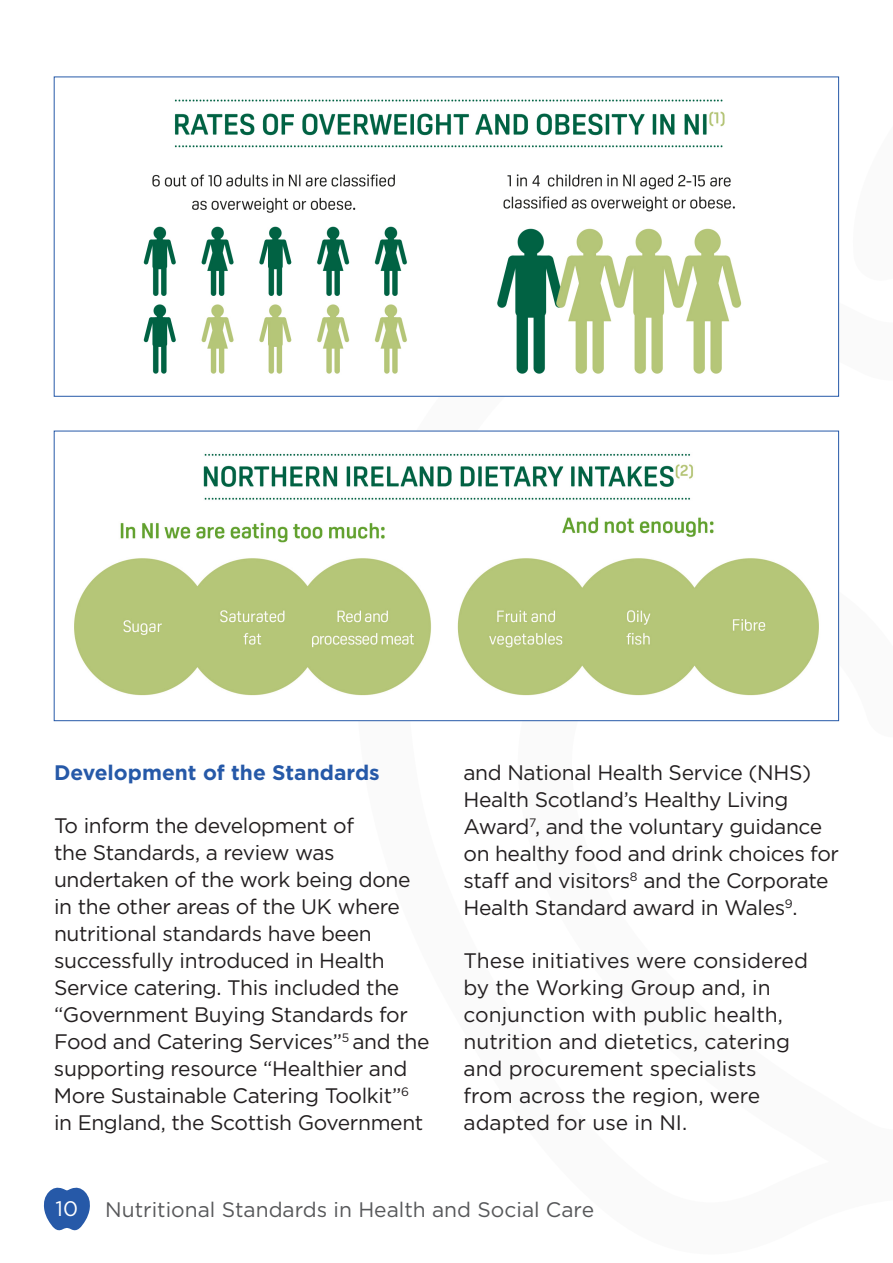
<style>
.page{position:relative;width:893px;height:1263px;background:#fff}
.page>*{position:absolute;margin:0;border:0;box-sizing:border-box;transform-origin:0 0}
.t1{font:21px/27px "Gotham";letter-spacing:-.015em;color:#231f20}
.t2{font:21px "Gotham";color:#57585a}
.t3{font:700 21px "Gotham";color:#2659a8}
.t4{font:21px "Gotham";color:#fff}
</style>
<div class="page">
<svg style="left:43px;top:1187px;width:47px;height:44px"></svg>
<img style="left:74px;top:453px;width:745px;height:243px">
<img style="left:143px;top:99px;width:599px;height:275px">
<h2 class="t3" style="left:54px;top:759px;width:327px">Development of the Standards</h2>
<p class="t1" style="left:54px;top:811px;width:377px">To inform the development of<br>the Standards, a review was undertaken of the work being done in the other areas of the UK where nutritional standards have been successfully introduced in Health Service catering. This included the “Government Buying Standards for Food and Catering Services”<sup>5</sup> and the supporting resource “Healthier and More Sustainable Catering Toolkit”<sup>6 </sup>in England, the Scottish Government</p>
<p class="t1" style="left:463px;top:759px;width:377px">and National Health Service (NHS)<br>Health Scotland’s Healthy Living Award<sup>7</sup>, and the voluntary guidance on healthy food and drink choices for staf and visitors<sup>8</sup> and the Corporate Health Standard award in Wales<sup>9</sup>.</p>
<p class="t1" style="left:463px;top:946px;width:346px">These initiatives were considered by the Working Group and, in conjunction with public health, nutrition and dietetics, catering and procurement specialists from across the region, were adapted for use in NI.</p>
<p class="t4" style="left:56px;top:1195px;width:24px">10</p>
<p class="t2" style="left:105px;top:1196px;width:490px">Nutritional Standards in Health and Social Care</p>
</div>
